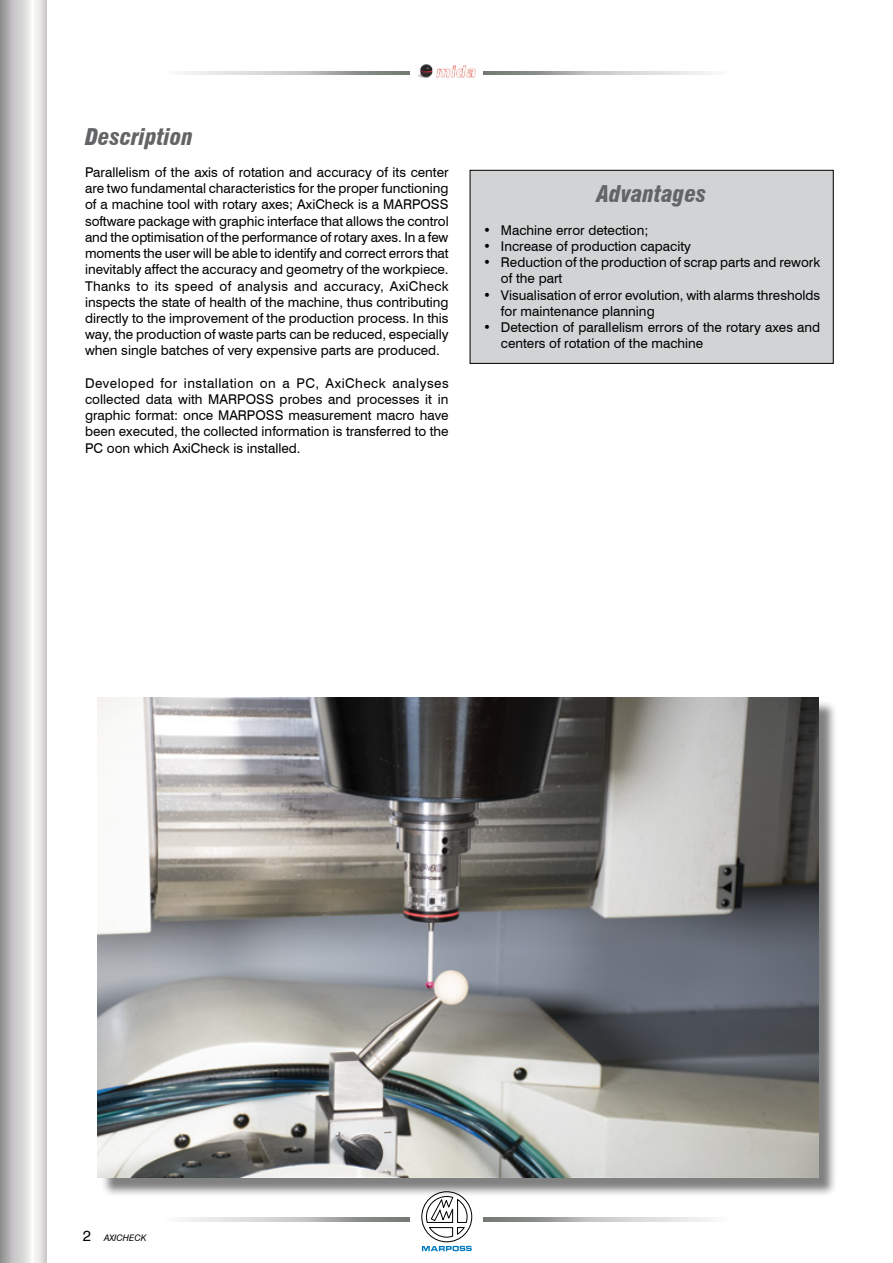
<style>
.page{position:relative;width:893px;height:1263px;background:#fff}
.page>*{position:absolute;margin:0;border:0;box-sizing:border-box;transform-origin:0 0}
.t1{font:italic 900 condensed 22.5px "Swiss 721 BT";color:#636466}
.t2{font:13.5px/16.2px "Swiss 721 BT";color:#000}
.t3{font:italic 9px "Swiss 721 BT";color:#000}
.s1{font-style:normal;font-size:15px}
</style>
<div class="page">
<svg style="left:421px;top:1196px;width:51px;height:55px"></svg>
<svg style="left:182px;top:1218px;width:228px;height:3px"></svg>
<svg style="left:483px;top:1218px;width:229px;height:3px"></svg>
<svg style="left:0;top:0;width:47px;height:1263px"></svg>
<svg style="left:182px;top:71px;width:228px;height:4px"></svg>
<svg style="left:483px;top:71px;width:229px;height:4px"></svg>
<img style="left:417px;top:64px;width:59px;height:14px">
<div style="left:470px;top:170px;width:363px;height:193px;background:#d1d3d4"></div>
<div style="left:470px;top:170px;width:363px;height:194px;border:1px solid #000"></div>
<div style="left:100px;top:700px;width:737px;height:496px;background:#000;opacity:.5"></div>
<img style="left:98px;top:697px;width:721px;height:481px">
<h1 class="t1" style="left:85px;top:123px;width:109px">Description</h1>
<p class="t2" style="left:85px;top:164px;width:365px;text-align:justify">Parallelism of the axis of rotation and accuracy of its center are two fundamental characteristics for the proper functioning of a machine tool with rotary axes; AxiCheck is a MARPOSS software package with graphic interface that allows the control and the optimisation of the performance of rotary axes. In a few moments the user will be able to identify and correct errors that inevitably affect the accuracy and geometry of the workpiece.<br>Thanks to its speed of analysis and accuracy, AxiCheck inspects the state of health of the machine, thus contributing directly to the improvement of the production process. In this way, the production of waste parts can be reduced, especially when single batches of very expensive parts are produced.</p>
<p class="t2" style="left:85px;top:375px;width:365px;text-align:justify">Developed for installation on a PC, AxiCheck analyses collected data with MARPOSS probes and processes it in graphic format: once MARPOSS measurement macro have been executed, the collected information is transferred to the PC oon which AxiCheck is installed.</p>
<h1 class="t1" style="left:597px;top:181px;width:111px">Advantages</h1>
<p class="t2" style="left:483px;top:222px;width:167px">• Machine error detection;</p>
<p class="t2" style="left:483px;top:238px;width:209px">• Increase of production capacity</p>
<p class="t2" style="left:501px;top:254px;width:321px;text-indent:-18px">• Reduction of the production of scrap parts and rework of the part</p>
<p class="t2" style="left:501px;top:287px;width:321px;text-indent:-18px">• Visualisation of error evolution, with alarms thresholds for maintenance planning</p>
<p class="t2" style="left:501px;top:319px;width:321px;text-indent:-18px">• Detection of parallelism errors of the rotary axes and centers of rotation of the machine</p>
<p class="t3" style="left:83px;top:1233px;width:65px"><span class="s1">2</span> AXICHECK</p>
</div>
